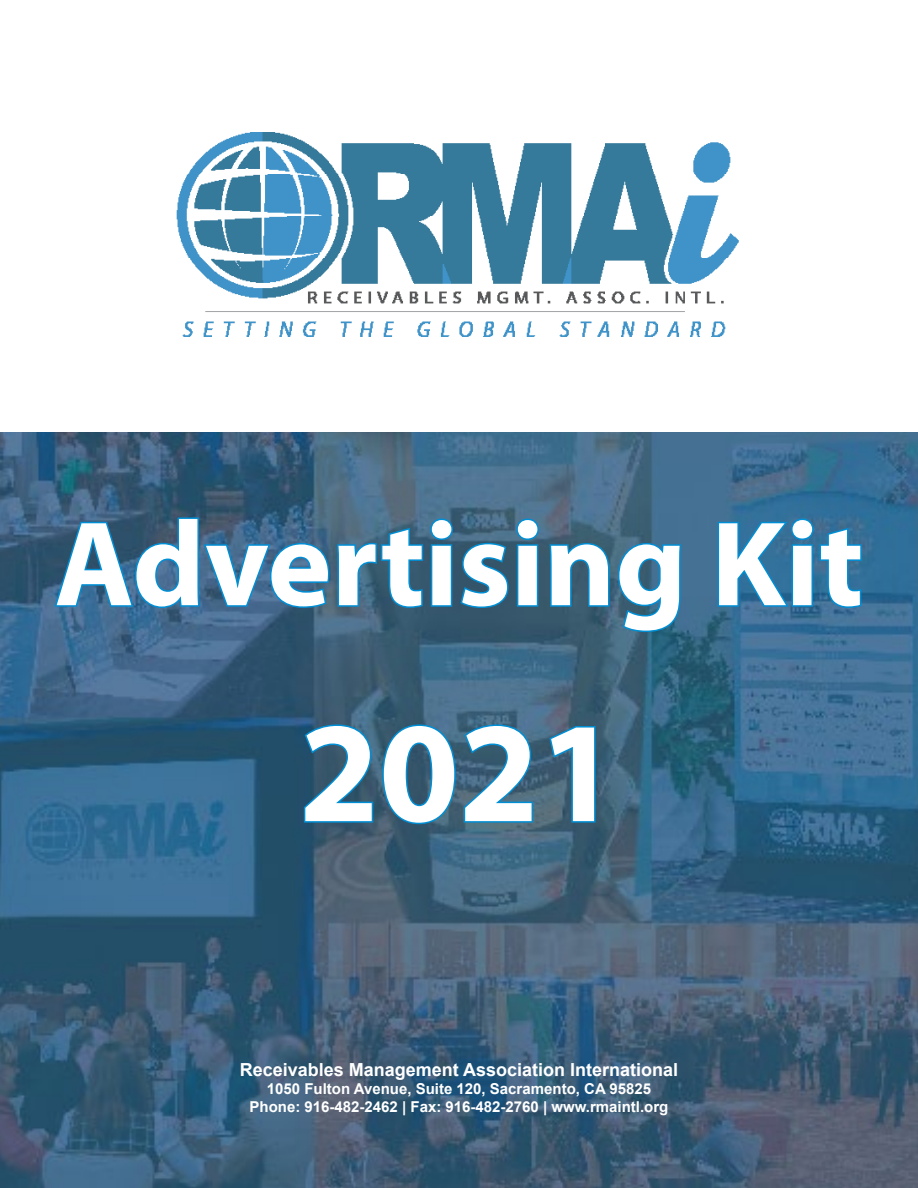
<style>
.page{position:relative;width:918px;height:1188px;background:#fff}
.page>*{position:absolute;margin:0;border:0;box-sizing:border-box;transform-origin:0 0}
.t1{font:700 144px "Myriad Pro";color:#fff}
.t2{font:700 121.5px "Myriad Pro";color:#fff}
.t3{font:700 18px "Arial";color:#fff}
.t4{font:700 15px "Arial";color:#fff}
</style>
<div class="page">
<img style="left:0;top:432px;width:918px;height:756px">
<svg style="left:53px;top:516px;width:487px;height:94px;background:#34698c"></svg>
<svg style="left:548px;top:541px;width:135px;height:93px;background:#316988"></svg>
<svg style="left:716px;top:517px;width:147px;height:92px;background:#2c75a2"></svg>
<svg style="left:301px;top:723px;width:74px;height:101px;background:#2c5f7e"></svg>
<svg style="left:381px;top:723px;width:154px;height:103px;background:#366885"></svg>
<svg style="left:548px;top:725px;width:49px;height:99px;background:#336480"></svg>
<img style="left:176px;top:132px;width:563px;height:205px">
<p class="t2" style="left:54px;top:485px;width:811px">Advertising Kit</p>
<p class="t1" style="left:299px;top:679px;width:321px">2021</p>
<p class="t3" style="left:240px;top:1057px;width:440px">Receivables Management Association International</p>
<p class="t4" style="left:267px;top:1078px;width:386px">1050 Fulton Avenue, Suite 120, Sacramento, CA 95825</p>
<p class="t4" style="left:250px;top:1096px;width:420px">Phone: 916-482-2462 | Fax: 916-482-2760 | www.rmaintl.org</p>
</div>
